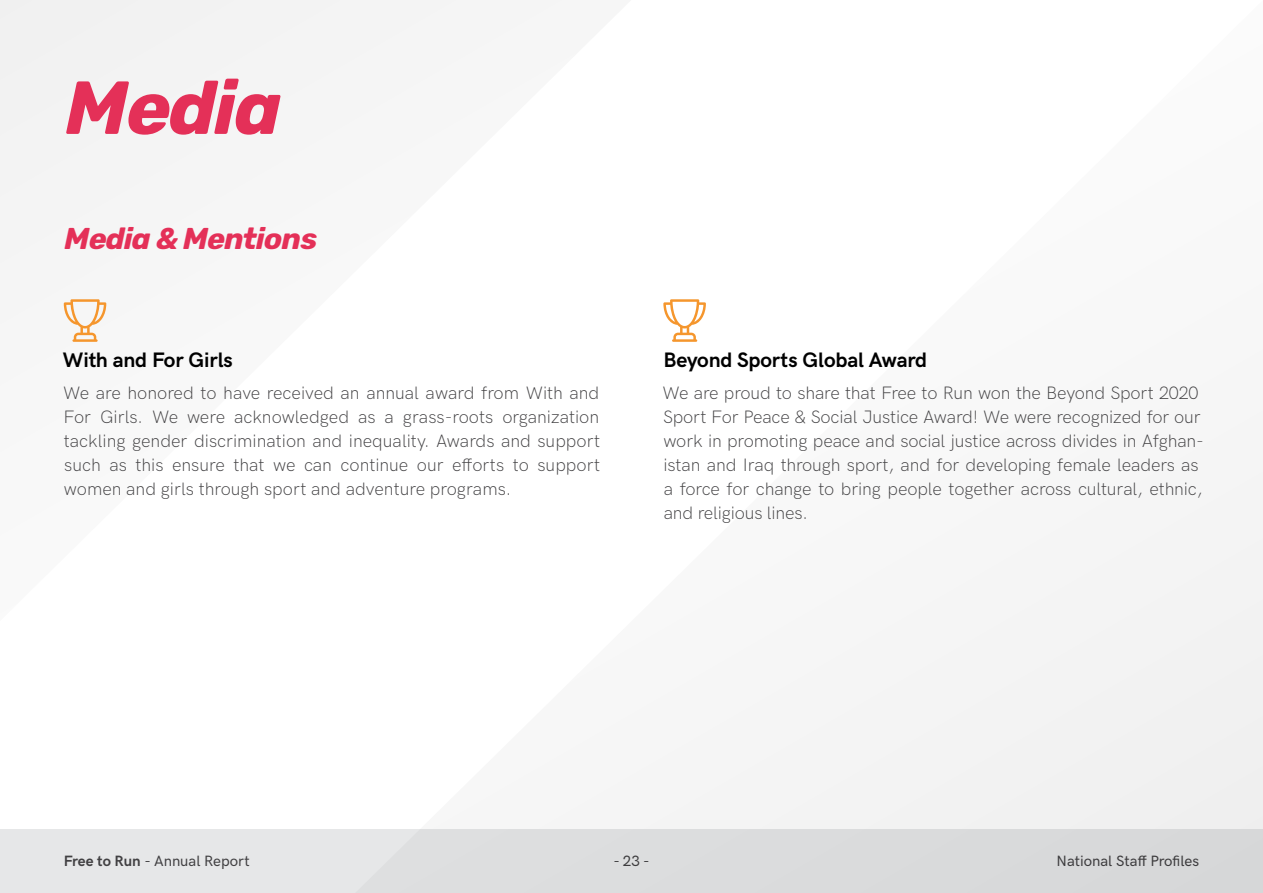
<style>
.page{position:relative;width:1263px;height:893px;background:#fff}
.page>*{position:absolute;margin:0;border:0;box-sizing:border-box;transform-origin:0 0}
.t1{font:italic 700 75px "Rubik";letter-spacing:-.025em;color:#e43058}
.t2{font:italic 700 30px "Rubik";letter-spacing:-.025em;color:#e43058}
.t3{font:700 21px "HK Grotesk";letter-spacing:-.005em;color:#000}
.t4{font:300 18px/24px "HK Grotesk";letter-spacing:-.01em;color:#414042;text-align:justify}
.t5{font:500 15px "HK Grotesk";color:#414042}
.s1{font-weight:700}
</style>
<div class="page">
<div style="left:0;top:829px;width:1263px;height:64px;background:#e6e7e8"></div>
<svg style="left:639px;top:472px;width:624px;height:421px;fill:#f4f4f4"></svg>
<svg style="left:0;top:0;width:456px;height:308px;fill:#f5f5f5"></svg>
<svg style="left:64px;top:299px;width:42px;height:43px"></svg>
<svg style="left:663px;top:299px;width:43px;height:43px"></svg>
<h1 class="t1" style="left:66px;top:64px;width:218px">Media</h1>
<h2 class="t2" style="left:64px;top:221px;width:254px">Media &amp; Mentions</h2>
<p class="t3" style="left:63px;top:344px;width:171px">With and For Girls</p>
<p class="t4" style="left:63px;top:379px;width:539px">We are honored to have received an annual award from With and For Girls. We were acknowledged as a grass-roots organization tackling gender discrimination and inequality. Awards and support such as this ensure that we can continue our efforts to support women and girls through sport and adventure programs.</p>
<p class="t3" style="left:663px;top:344px;width:265px">Beyond Sports Global Award</p>
<p class="t4" style="left:663px;top:379px;width:543px;text-align:left">We are proud to share that Free to Run won the Beyond Sport 2020<br>Sport For Peace &amp; Social Justice Award! We were recognized for our work in promoting peace and social justice across divides in Afghan&shy;istan and Iraq through sport, and for developing female leaders as a force for change to bring people together across cultural, ethnic, and religious lines.</p>
<p class="t5" style="left:64px;top:850px;width:187px"><span class="s1">Free to Run</span> - Annual Report</p>
<p class="t5" style="left:613px;top:850px;width:37px">- 23 -</p>
<p class="t5" style="left:1056px;top:850px;width:89px">National StaffProfil</p>
</div>
